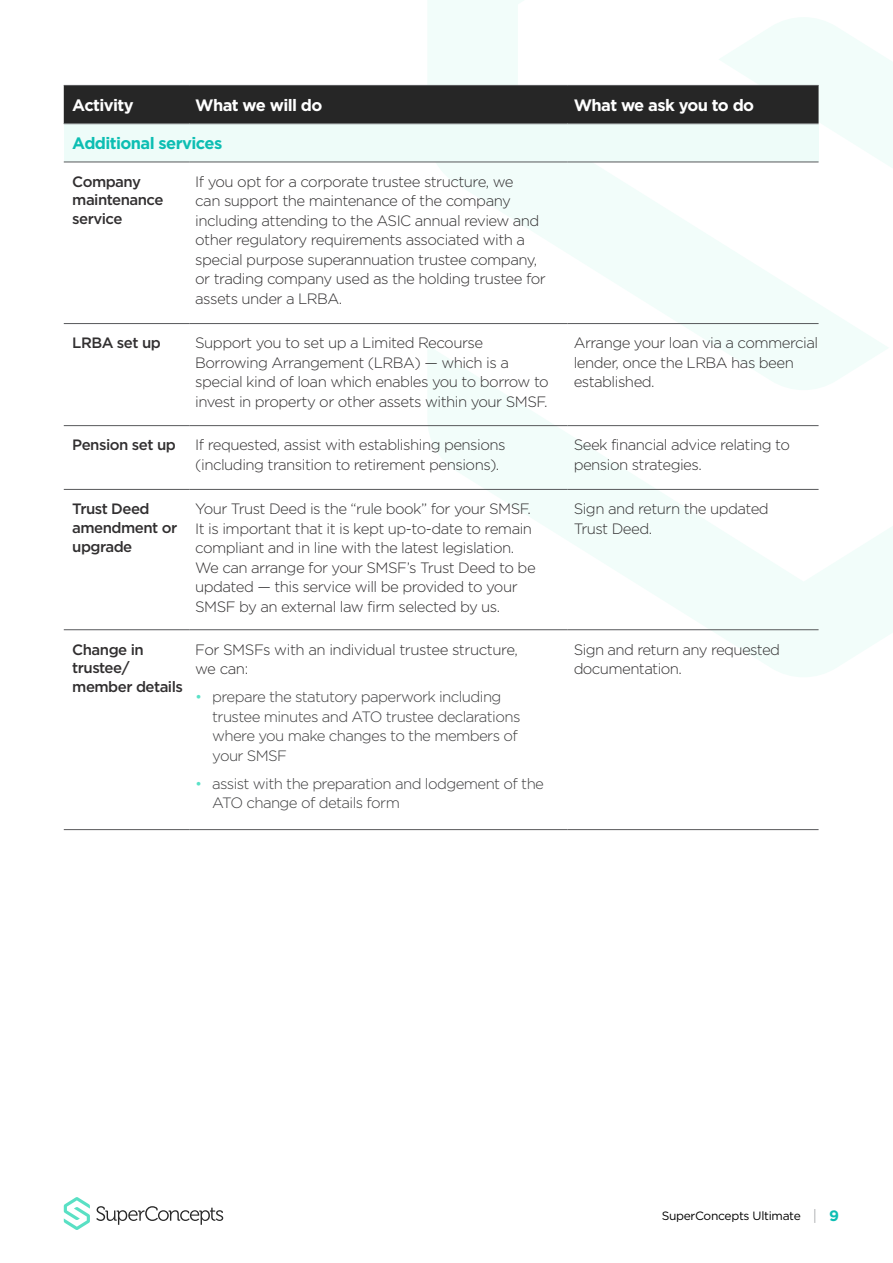
<style>
.page{position:relative;width:893px;height:1263px;background:#fff}
.page>*{position:absolute;margin:0;border:0;box-sizing:border-box;transform-origin:0 0}
.Body_text_1{font:700 16.5px "Gotham";letter-spacing:-.035em;color:#fff}
.Body_text_1-2{font:700 16.5px "Gotham";letter-spacing:-.035em;color:#0dbeb3}
.Table_body_text_1{font:300 15px/19.5px "Gotham";letter-spacing:-.035em;color:#312f30}
.Table_bullets{font:300 15px/19.5px "Gotham";letter-spacing:-.04em;color:#3e3e3f}
.Table_subhead{font:500 15px/18.8px "Gotham";letter-spacing:-.035em;color:#312f30}
.Body_text_1-3{font:500 15px/18.8px "Gotham";letter-spacing:-.035em;color:#312f30}
.t1{font:12px "Gotham";letter-spacing:-.025em;color:#000}
.s1{color:#5ae1c7}
.s2{font-weight:300;font-size:15px;color:#939598}
.s3{font-weight:700;font-size:15px;color:#0dbeb3}
</style>
<div class="page">
<div style="left:428px;top:0;width:96px;height:17px;background:#f2fdfa"></div>
<svg style="left:427px;top:17px;width:466px;height:660px"></svg>
<svg style="left:64px;top:1197px;width:26px;height:33px"></svg>
<svg style="left:96px;top:1206px;width:127px;height:19px"></svg>
<div style="left:64px;top:86px;width:755px;height:37px;background:#262626"></div>
<div style="left:64px;top:124px;width:755px;height:38px;background:#eefcf9"></div>
<hr style="left:64px;top:85px;width:125px;height:1px;background:#57585a">
<hr style="left:189px;top:85px;width:379px;height:1px;background:#57585a">
<hr style="left:568px;top:85px;width:251px;height:1px;background:#57585a">
<hr style="left:64px;top:123px;width:125px;height:1px;background:#57585a">
<hr style="left:189px;top:123px;width:379px;height:1px;background:#57585a">
<hr style="left:568px;top:123px;width:251px;height:1px;background:#57585a">
<hr style="left:64px;top:162px;width:125px;height:1px;background:#57585a">
<hr style="left:189px;top:162px;width:379px;height:1px;background:#57585a">
<hr style="left:568px;top:162px;width:251px;height:1px;background:#57585a">
<hr style="left:64px;top:323px;width:125px;height:1px;background:#57585a">
<hr style="left:189px;top:323px;width:379px;height:1px;background:#57585a">
<hr style="left:568px;top:323px;width:251px;height:1px;background:#57585a">
<hr style="left:64px;top:425px;width:125px;height:1px;background:#57585a">
<hr style="left:189px;top:425px;width:379px;height:1px;background:#57585a">
<hr style="left:568px;top:425px;width:251px;height:1px;background:#57585a">
<hr style="left:64px;top:489px;width:125px;height:1px;background:#57585a">
<hr style="left:189px;top:489px;width:379px;height:1px;background:#57585a">
<hr style="left:568px;top:489px;width:251px;height:1px;background:#57585a">
<hr style="left:64px;top:629px;width:125px;height:1px;background:#57585a">
<hr style="left:189px;top:629px;width:379px;height:1px;background:#57585a">
<hr style="left:568px;top:629px;width:251px;height:1px;background:#57585a">
<hr style="left:64px;top:829px;width:125px;height:1px;background:#57585a">
<hr style="left:189px;top:829px;width:379px;height:1px;background:#57585a">
<hr style="left:568px;top:829px;width:251px;height:1px;background:#57585a">
<p class="Body_text_1" style="left:72px;top:96px;width:63px">Activity</p>
<p class="Body_text_1" style="left:195px;top:96px;width:129px">What we will do</p>
<p class="Body_text_1" style="left:574px;top:96px;width:182px">What we ask you to do</p>
<p class="Body_text_1-2" style="left:72px;top:134px;width:152px">Additional services</p>
<p class="Body_text_1-3" style="left:72px;top:172px;width:93px">Company maintenance service</p>
<p class="Table_body_text_1" style="left:195px;top:171px;width:352px">If you opt for a corporate trustee structure, we<br>can support the maintenance of the company including attending to the ASIC annual review and other regulatory requirements associated with a special purpose superannuation trustee company, or trading company used as the holding trustee for assets under a LRBA.</p>
<p class="Body_text_1-3" style="left:72px;top:333px;width:90px">LRBA set up</p>
<p class="Table_body_text_1" style="left:195px;top:333px;width:355px">Support you to set up a Limited Recourse Borrowing Arrangement (LRBA) — which is a special kind of loan which enables you to borrow to invest in property or other assets within your SMSF.</p>
<p class="Table_body_text_1" style="left:574px;top:333px;width:246px">Arrange your loan via a commercial lender, once the LRBA has been established.</p>
<p class="Table_subhead" style="left:72px;top:435px;width:105px">Pension set up</p>
<p class="Table_body_text_1" style="left:195px;top:435px;width:312px">If requested, assist with establishing pensions (including transition to retirement pensions).</p>
<p class="Table_body_text_1" style="left:574px;top:435px;width:218px">Seek financial advice relating to pension strategies.</p>
<p class="Table_subhead" style="left:72px;top:499px;width:107px">Trust Deed amendment or upgrade</p>
<p class="Table_body_text_1" style="left:195px;top:499px;width:342px">Your Trust Deed is the “rule book” for your SMSF.<br>It is important that it is kept up-to-date to remain compliant and in line with the latest legislation.<br>We can arrange for your SMSF’s Trust Deed to be updated — this service will be provided to your SMSF by an external law firm selected by us.</p>
<p class="Table_body_text_1" style="left:574px;top:499px;width:197px">Sign and return the updated<br>Trust Deed.</p>
<p class="Table_subhead" style="left:72px;top:640px;width:112px">Change in trustee/ member details</p>
<p class="Table_body_text_1" style="left:195px;top:639px;width:324px">For SMSFs with an individual trustee structure, we can:</p>
<p class="Table_bullets" style="left:212px;top:687px;width:310px;text-indent:-17px"><span class="s1">•</span> prepare the statutory paperwork including trustee minutes and ATO trustee declarations where you make changes to the members of your SMSF</p>
<p class="Table_bullets" style="left:212px;top:773px;width:333px;text-indent:-17px"><span class="s1">•</span> assist with the preparation and lodgement of the<br>ATO change of details form</p>
<p class="Table_body_text_1" style="left:574px;top:639px;width:208px">Sign and return any requested documentation.</p>
<p class="t1" style="left:662px;top:1208px;width:179px">SuperConcepts Ultimate <span class="s2">|</span> <span class="s3">9</span></p>
</div>
